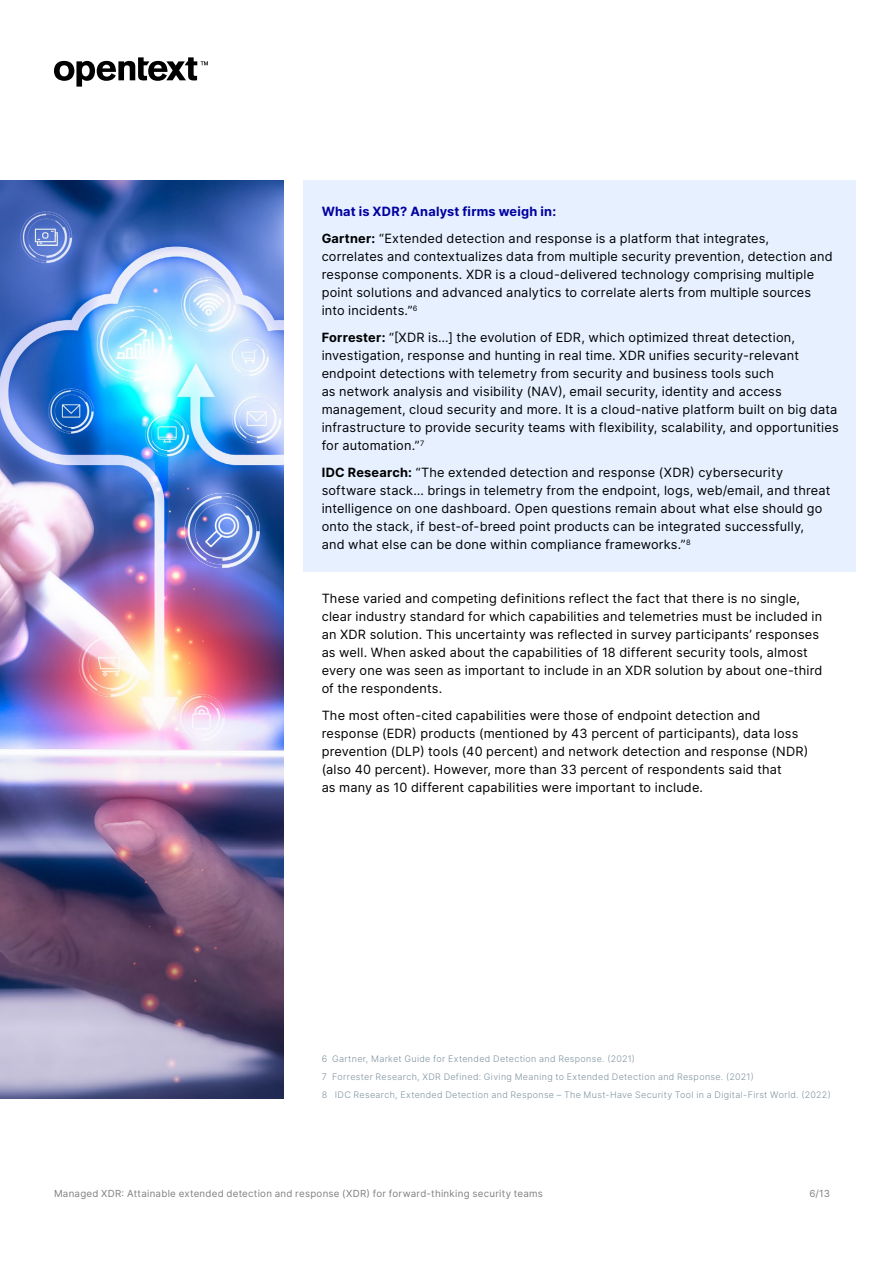
<style>
.page{position:relative;width:893px;height:1263px;background:#fff}
.page>*{position:absolute;margin:0;border:0;box-sizing:border-box;transform-origin:0 0}
.Body{font:12.75px/18px "Inter";letter-spacing:.015em;color:#000}
.t1{font:700 12.75px "Inter";letter-spacing:.02em;color:#00009f}
.t2{font:9.75px "Inter";letter-spacing:.025em;color:#808080}
.Footnote{font:300 9px "Inter";letter-spacing:.04em;color:#7e929f}
.s1{font-weight:700}
</style>
<div class="page">
<svg style="left:54px;top:57px;width:154px;height:30px"></svg>
<div style="left:304px;top:180px;width:552px;height:392px;background:#e6f0ff"></div>
<img style="left:0;top:180px;width:284px;height:918px">
<h4 class="t1" style="left:322px;top:202px;width:236px">What is XDR? Analyst firms weigh in:</h4>
<p class="Body" style="left:322px;top:229px;width:513px"><span class="s1">Gartner:</span> “Extended detection and response is a platform that integrates, correlates and contextualizes data from multiple security prevention, detection and response components. XDR is a cloud-delivered technology comprising multiple point solutions and advanced analytics to correlate alerts from multiple sources into incidents.”<sup>6</sup></p>
<p class="Body" style="left:322px;top:328px;width:519px"><span class="s1">Forrester:</span> “[XDR is…] the evolution of EDR, which optimized threat detection, investigation, response and hunting in real time. XDR unifies security-relevant endpoint detections with telemetry from security and business tools such<br>as network analysis and visibility (NAV), email security, identity and access management, cloud security and more. It is a cloud-native platform built on big data infrastructure to provide security teams with flexibility, scalability, and opportunities for automation.”<sup>7</sup></p>
<p class="Body" style="left:322px;top:463px;width:510px"><span class="s1">IDC Research:</span> “The extended detection and response (XDR) cybersecurity software stack… brings in telemetry from the endpoint, logs, web/email, and threat intelligence on one dashboard. Open questions remain about what else should go onto the stack, if best-of-breed point products can be integrated successfully,<br>and what else can be done within compliance frameworks.”<sup>8</sup></p>
<p class="Body" style="left:322px;top:589px;width:502px">These varied and competing definitions reflect the fact that there is no single, clear industry standard for which capabilities and telemetries must be included in an XDR solution. This uncertainty was reflected in survey participants’ responses as well. When asked about the capabilities of 18 different security tools, almost every one was seen as important to include in an XDR solution by about one-third of the respondents.</p>
<p class="Body" style="left:322px;top:706px;width:488px">The most often-cited capabilities were those of endpoint detection and response (EDR) products (mentioned by 43 percent of participants), data loss prevention (DLP) tools (40 percent) and network detection and response (NDR) (also 40 percent). However, more than 33 percent of respondents said that<br>as many as 10 different capabilities were important to include.</p>
<p class="Footnote" style="left:322px;top:1052px;width:315px">6 Gartner, Market Guide for Extended Detection and Response. (2021)</p>
<p class="Footnote" style="left:322px;top:1070px;width:434px">7 Forrester Research, XDR Defined: Giving Meaning to Extended Detection and Response. (2021)</p>
<p class="Footnote" style="left:322px;top:1088px;width:511px">8 IDC Research, Extended Detection and Response – The Must-Have Security Tool in a Digital-First World. (2022)</p>
<p class="t2" style="left:54px;top:1186px;width:490px">Managed XDR: Attainable extended detection and response (XDR) for forward-thinking security teams</p>
<p class="t2" style="left:809px;top:1186px;width:22px">6/13</p>
</div>
